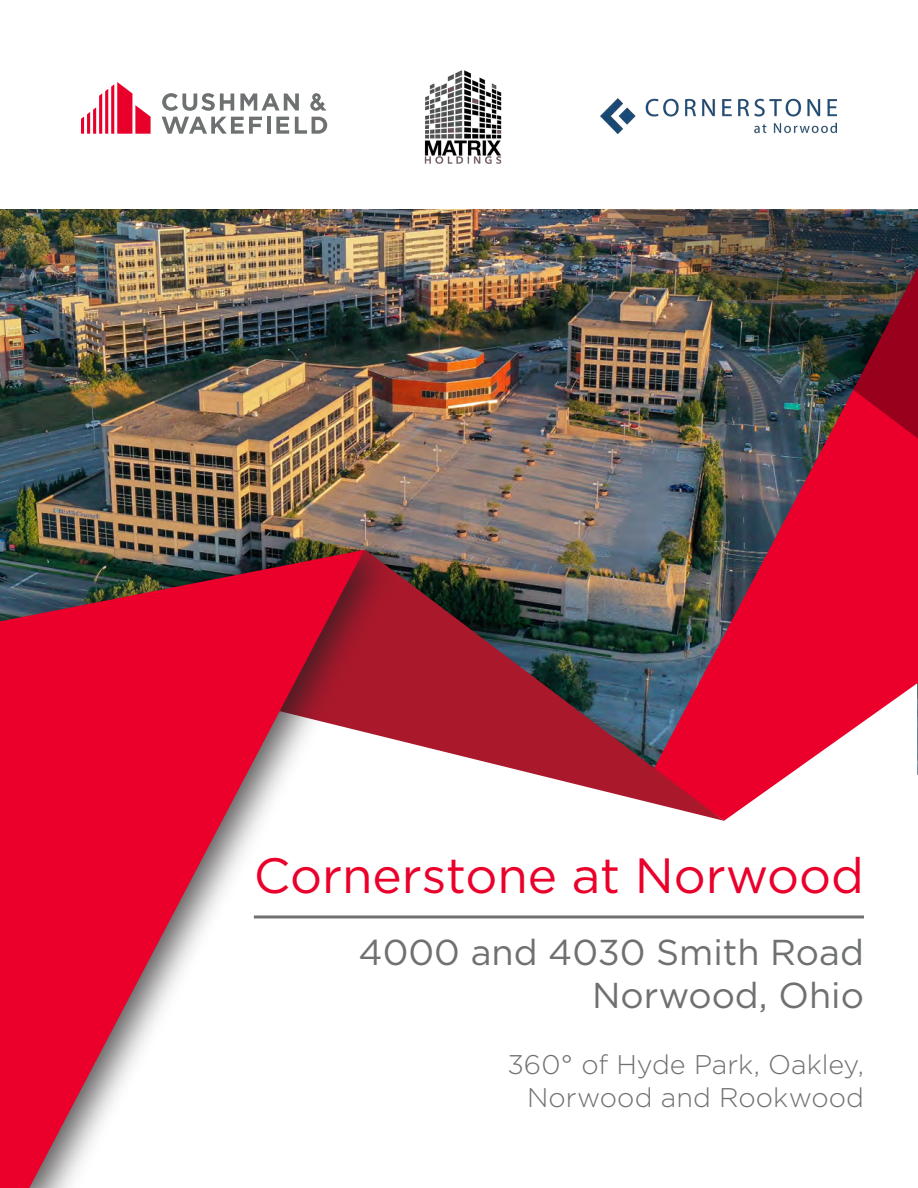
<style>
.page{position:relative;width:918px;height:1188px;background:#fff}
.page>*{position:absolute;margin:0;border:0;box-sizing:border-box;transform-origin:0 0}
.t1{font:49.5px "Gotham";color:#ea002a}
.t2{font:36px/43.2px "Gotham";color:#6f7171;text-align:right}
.t3{font:300 27px/33px "Gotham";color:#6f7171;text-align:right}
</style>
<div class="page">
<svg style="left:81px;top:82px;width:70px;height:52px"></svg>
<hr style="left:267px;top:117px;width:4px;height:17px;background:#6e7171">
<svg style="left:276px;top:117px;width:13px;height:17px"></svg>
<svg style="left:295px;top:117px;width:32px;height:17px"></svg>
<svg style="left:162px;top:93px;width:72px;height:18px"></svg>
<svg style="left:240px;top:93px;width:59px;height:18px"></svg>
<svg style="left:162px;top:117px;width:100px;height:17px"></svg>
<svg style="left:310px;top:93px;width:16px;height:18px"></svg>
<img style="left:600px;top:98px;width:237px;height:36px">
<img style="left:424px;top:70px;width:78px;height:94px">
<img style="left:0;top:210px;width:626px;height:340px">
<svg style="left:626px;top:476px;width:292px;height:344px;fill:#ea002a"></svg>
<img style="left:402px;top:550px;width:323px;height:271px">
<img style="left:615px;top:210px;width:303px;height:266px">
<div style="left:0;top:530px;width:402px;height:658px;background:#231f20;opacity:.75"></div>
<svg style="left:0;top:550px;width:365px;height:638px"></svg>
<hr style="left:254px;top:915px;width:610px;height:3px;background:#6f7171">
<h1 class="t1" style="left:254px;top:844px;width:612px">Cornerstone at Norwood</h1>
<h2 class="t2" style="left:359px;top:930px;width:507px">4000 and 4030 Smith Road<br>Norwood, Ohio</h2>
<p class="t3" style="left:507px;top:1047px;width:358px">360° of Hyde Park, Oakley,<br>Norwood and Rookwood</p>
</div>
